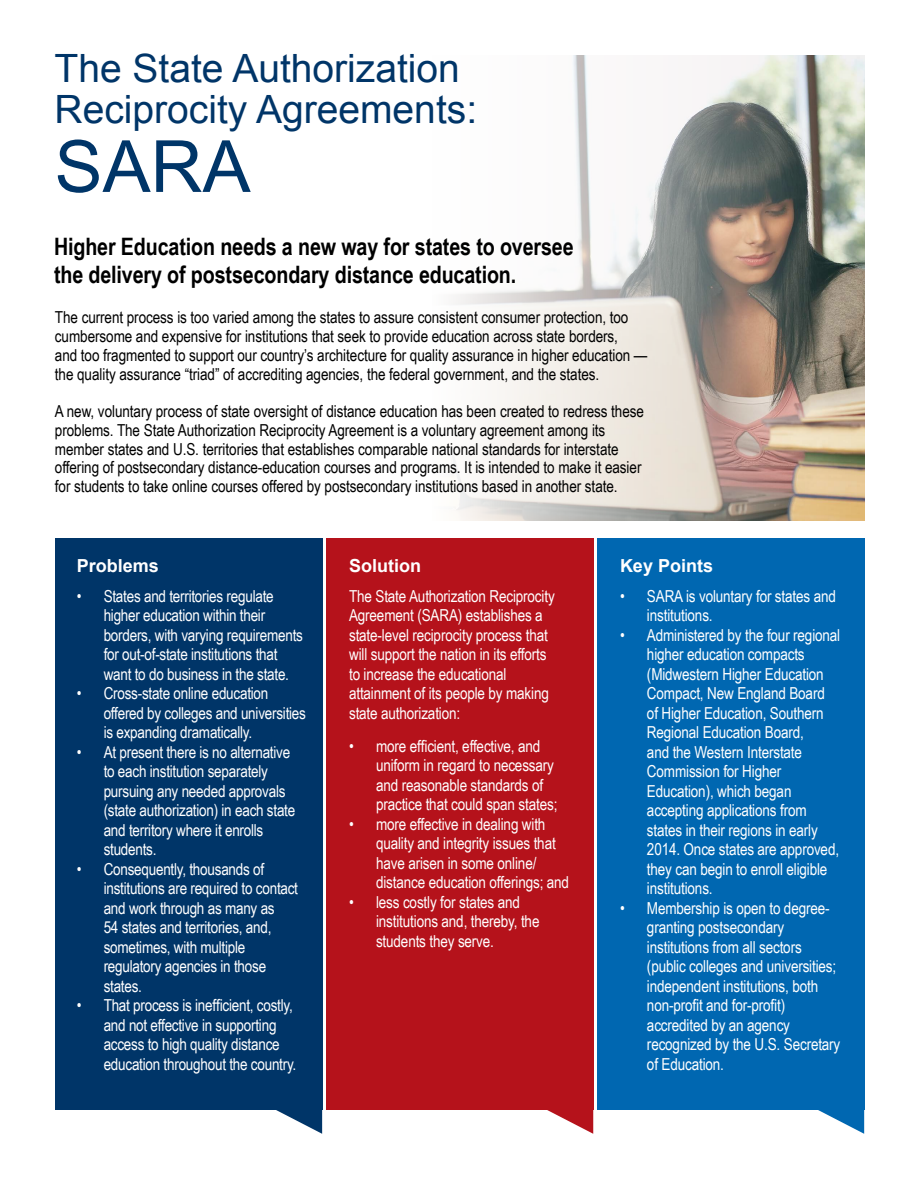
<style>
.page{position:relative;width:918px;height:1188px;background:#fff}
.page>*{position:absolute;margin:0;border:0;box-sizing:border-box;transform-origin:0 0}
.t1{font:72px "Arial";color:#003568}
.t2{font:39px/40.5px "Arial";color:#003568}
.t3{font:700 24px/28.8px "Arial Narrow";letter-spacing:-.005em;color:#000}
.t4{font:700 18px "Arial";color:#fff}
.t5{font:16.5px/19.5px "Arial Narrow";letter-spacing:-.01em;color:#fff}
.t6{font:16.5px/18.8px "Arial Narrow";letter-spacing:-.005em;color:#000}
</style>
<div class="page">
<img style="left:450px;top:56px;width:415px;height:464px">
<div style="left:55px;top:539px;width:267px;height:571px;background:#003568"></div>
<div style="left:597px;top:539px;width:267px;height:571px;background:#0067b1"></div>
<svg style="left:276px;top:1110px;width:46px;height:24px"></svg>
<div style="left:326px;top:539px;width:267px;height:571px;background:#b5121b"></div>
<svg style="left:547px;top:1110px;width:46px;height:24px"></svg>
<svg style="left:818px;top:1110px;width:46px;height:24px"></svg>
<h2 class="t2" style="left:55px;top:49px;width:424px">The State Authorization<br>Reciprocity Agreements:</h2>
<h1 class="t1" style="left:55px;top:119px;width:198px">SARA</h1>
<h3 class="t3" style="left:54px;top:231px;width:521px">Higher Education needs a new way for states to oversee the delivery of postsecondary distance education.</h3>
<p class="t6" style="left:55px;top:308px;width:594px">The current process is too varied among the states to assure consistent consumer protection, too cumbersome and expensive for institutions that seek to provide education across state borders,<br>and too fragmented to support our country’s architecture for quality assurance in higher education — the quality assurance “triad” of accrediting agencies, the federal government, and the states.</p>
<p class="t6" style="left:55px;top:401px;width:591px">A new, voluntary process of state oversight of distance education has been created to redress these problems. The State Authorization Reciprocity Agreement is a voluntary agreement among its member states and U.S. territories that establishes comparable national standards for interstate offering of postsecondary distance-education courses and programs. It is intended to make it easier for students to take online courses offered by postsecondary institutions based in another state.</p>
<p class="t4" style="left:77px;top:554px;width:84px">Problems</p>
<p class="t5" style="left:104px;top:586px;width:201px;text-indent:-27px">• States and territories regulate higher education within their borders, with varying requirements for out-of-state institutions that want to do business in the state.</p>
<p class="t5" style="left:104px;top:683px;width:204px;text-indent:-27px">• Cross-state online education offered by colleges and universities is expanding dramatically.</p>
<p class="t5" style="left:104px;top:742px;width:193px;text-indent:-27px">• At present there is no alternative to each institution separately pursuing any needed approvals (state authorization) in each state and territory where it enrolls students.</p>
<p class="t5" style="left:104px;top:859px;width:196px;text-indent:-27px">• Consequently, thousands of institutions are required to contact and work through as many as<br>54 states and territories, and, sometimes, with multiple regulatory agencies in those states.</p>
<p class="t5" style="left:104px;top:995px;width:194px;text-indent:-27px">• That process is inefficient, costly, and not effective in supporting access to high quality distance education throughout the country.</p>
<p class="t4" style="left:349px;top:554px;width:73px">Solution</p>
<p class="t5" style="left:349px;top:586px;width:207px">The State Authorization Reciprocity Agreement (SARA) establishes a state-level reciprocity process that will support the nation in its efforts to increase the educational attainment of its people by making state authorization:</p>
<p class="t5" style="left:376px;top:736px;width:183px;text-indent:-27px">• more efficient, effective, and uniform in regard to necessary and reasonable standards of practice that could span states;</p>
<p class="t5" style="left:376px;top:814px;width:195px;text-indent:-27px">• more effective in dealing with quality and integrity issues that have arisen in some online/ distance education offerings; and</p>
<p class="t5" style="left:376px;top:892px;width:165px;text-indent:-27px">• less costly for states and institutions and, thereby, the students they serve.</p>
<p class="t4" style="left:620px;top:554px;width:95px">Key Points</p>
<p class="t5" style="left:647px;top:586px;width:190px;text-indent:-27px">• SARA is voluntary for states and institutions.</p>
<p class="t5" style="left:647px;top:625px;width:195px;text-indent:-27px">• Administered by the four regional higher education compacts (Midwestern Higher Education<br>Compact, New England Board<br>of Higher Education, Southern<br>Regional Education Board,<br>and the Western Interstate<br>Commission for Higher<br>Education), which began accepting applications from states in their regions in early<br>2014. Once states are approved, they can begin to enroll eligible institutions.</p>
<p class="t5" style="left:647px;top:898px;width:195px;text-indent:-27px">• Membership is open to degree&shy;granting postsecondary institutions from all sectors (public colleges and universities; independent institutions, both non-profit and for-profit) accredited by an agency recognized by the U.S. Secretary of Education.</p>
</div>
